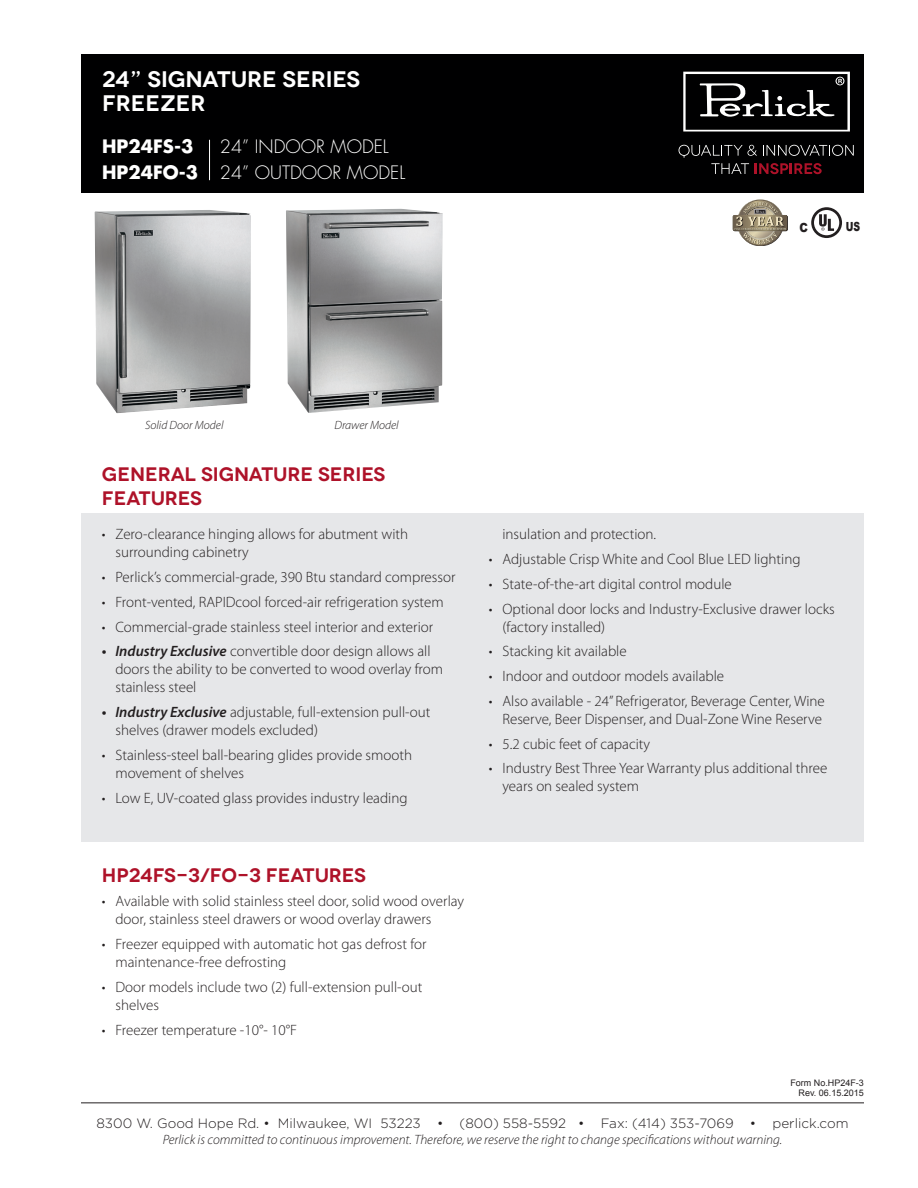
<style>
.page{position:relative;width:918px;height:1188px;background:#fff}
.page>*{position:absolute;margin:0;border:0;box-sizing:border-box;transform-origin:0 0}
.t1{font:600 22.5px/24px "Novecentowide";color:#fff}
.t2{font:600 19.5px "Novecentowide";color:#ae1229}
.t3{font:300 18px/26.8px "Futura Std";color:#fff}
.t4{font:700 18px "Futura Std";color:#fff}
.t5{font:300 15px/18px "Myriad Pro";color:#231f20}
.t6{font:italic 300 13.5px "Myriad Pro";color:#231f20}
.t7{font:300 13.5px "Gotham";color:#231f20}
.t8{font:900 12.6px "Arial";color:#231f20;scale:.74 1}
.t9{font:900 12.6px "Arial";color:#231f20;scale:.87 1}
.Captions{font:italic 300 12px "Myriad Pro";color:#231f20}
.t10{font:9px/10.8px "Arial";color:#231f20;text-align:right}
.s1{font-weight:700}
.s2{font-weight:600;font-style:italic}
</style>
<div class="page">
<hr style="left:81px;top:1102px;width:783px;height:1px;background:#231f20">
<div style="left:81px;top:54px;width:783px;height:138px;background:#000001"></div>
<svg style="left:683px;top:71px;width:167px;height:61px"></svg>
<svg style="left:679px;top:145px;width:175px;height:29px"></svg>
<hr style="left:209px;top:140px;width:1px;height:40px;background:#fff">
<div style="left:81px;top:513px;width:783px;height:329px;background:#e6e7e9"></div>
<svg style="left:811px;top:207px;width:31px;height:31px"></svg>
<svg style="left:733px;top:215px;width:55px;height:16px"></svg>
<svg style="left:733px;top:200px;width:54px;height:46px"></svg>
<img style="left:95px;top:210px;width:156px;height:203px">
<img style="left:286px;top:209px;width:157px;height:204px">
<h1 class="t1" style="left:102px;top:68px;width:260px">24” SIGNATURE SERIES<br>FREEZER</h1>
<p class="t4" style="left:102px;top:134px;width:93px">HP24FS-3</p>
<p class="t3" style="left:102px;top:133px;width:305px;text-indent:118px">24” INDOOR MODEL<br><span class="s1">HP24FO-3</span> 24” OUTDOOR MODEL</p>
<p class="t9" style="left:799px;top:218px;width:11px">C</p>
<p class="t8" style="left:846px;top:218px;width:21px">US</p>
<p class="Captions" style="left:145px;top:418px;width:80px">Solid Door Model</p>
<p class="Captions" style="left:334px;top:418px;width:66px">Drawer Model</p>
<p class="t2" style="left:102px;top:462px;width:285px">GENERAL SIGNATURE SERIES</p>
<p class="t2" style="left:102px;top:486px;width:101px">FEATURES</p>
<p class="t5" style="left:115px;top:525px;width:294px;text-indent:-14px">• Zero-clearance hinging allows for abutment with surrounding cabinetry</p>
<p class="t5" style="left:102px;top:568px;width:355px">• Perlick’s commercial-grade, 390 Btu standard compressor</p>
<p class="t5" style="left:102px;top:593px;width:343px">• Front-vented, RAPIDcool forced-air refrigeration system</p>
<p class="t5" style="left:102px;top:617px;width:333px">• Commercial-grade stainless steel interior and exterior</p>
<p class="t5" style="left:115px;top:642px;width:329px;text-indent:-14px"><span class="s2">• Industry Exclusive</span> convertible door design allows all doors the ability to be converted to wood overlay from stainless steel</p>
<p class="t5" style="left:115px;top:703px;width:317px;text-indent:-14px"><span class="s2">• Industry Exclusive</span> adjustable, full-extension pull-out shelves (drawer models excluded)</p>
<p class="t5" style="left:115px;top:746px;width:298px;text-indent:-14px">• Stainless-steel ball-bearing glides provide smooth movement of shelves</p>
<p class="t5" style="left:102px;top:788px;width:307px">• Low E, UV-coated glass provides industry leading</p>
<p class="t2" style="left:102px;top:863px;width:265px">HP24FS-3/FO-3 FEATURES</p>
<p class="t5" style="left:115px;top:892px;width:350px;text-indent:-14px">• Available with solid stainless steel door, solid wood overlay door, stainless steel drawers or wood overlay drawers</p>
<p class="t5" style="left:115px;top:935px;width:313px;text-indent:-14px">• Freezer equipped with automatic hot gas defrost for maintenance-free defrosting</p>
<p class="t5" style="left:115px;top:978px;width:309px;text-indent:-14px">• Door models include two (2) full-extension pull-out shelves</p>
<p class="t5" style="left:102px;top:1021px;width:197px">• Freezer temperature -10°- 10°F</p>
<p class="t5" style="left:502px;top:525px;width:155px">insulation and protection.</p>
<p class="t5" style="left:489px;top:550px;width:313px">• Adjustable Crisp White and Cool Blue LED lighting</p>
<p class="t5" style="left:489px;top:575px;width:244px">• State-of-the-art digital control module</p>
<p class="t5" style="left:502px;top:599px;width:334px;text-indent:-14px">• Optional door locks and Industry-Exclusive drawer locks (factory installed)</p>
<p class="t5" style="left:489px;top:642px;width:139px">• Stacking kit available</p>
<p class="t5" style="left:489px;top:667px;width:237px">• Indoor and outdoor models available</p>
<p class="t5" style="left:489px;top:692px;width:337px;text-align:right">• Also available - 24” Refrigerator, Beverage Center, Wine<br>Reserve, Beer Dispenser, and Dual-Zone Wine Reserve</p>
<p class="t5" style="left:489px;top:734px;width:163px">• 5.2 cubic feet of capacity</p>
<p class="t5" style="left:502px;top:759px;width:326px;text-indent:-14px">• Industry Best Three Year Warranty plus additional three years on sealed system</p>
<p class="t10" style="left:790px;top:1077px;width:75px">Form No.HP24F-3<br>Rev. 06.15.2015</p>
<p class="t7" style="left:96px;top:1115px;width:754px">8300 W. Good Hope Rd. • Milwaukee, WI 53223 • (800) 558-5592 • Fax: (414) 353-7069 • perlick.com</p>
<p class="t6" style="left:163px;top:1132px;width:621px">Perlick is committed to continuous improvement. Therefore, we reserve the right to change specifications without warning.</p>
</div>
